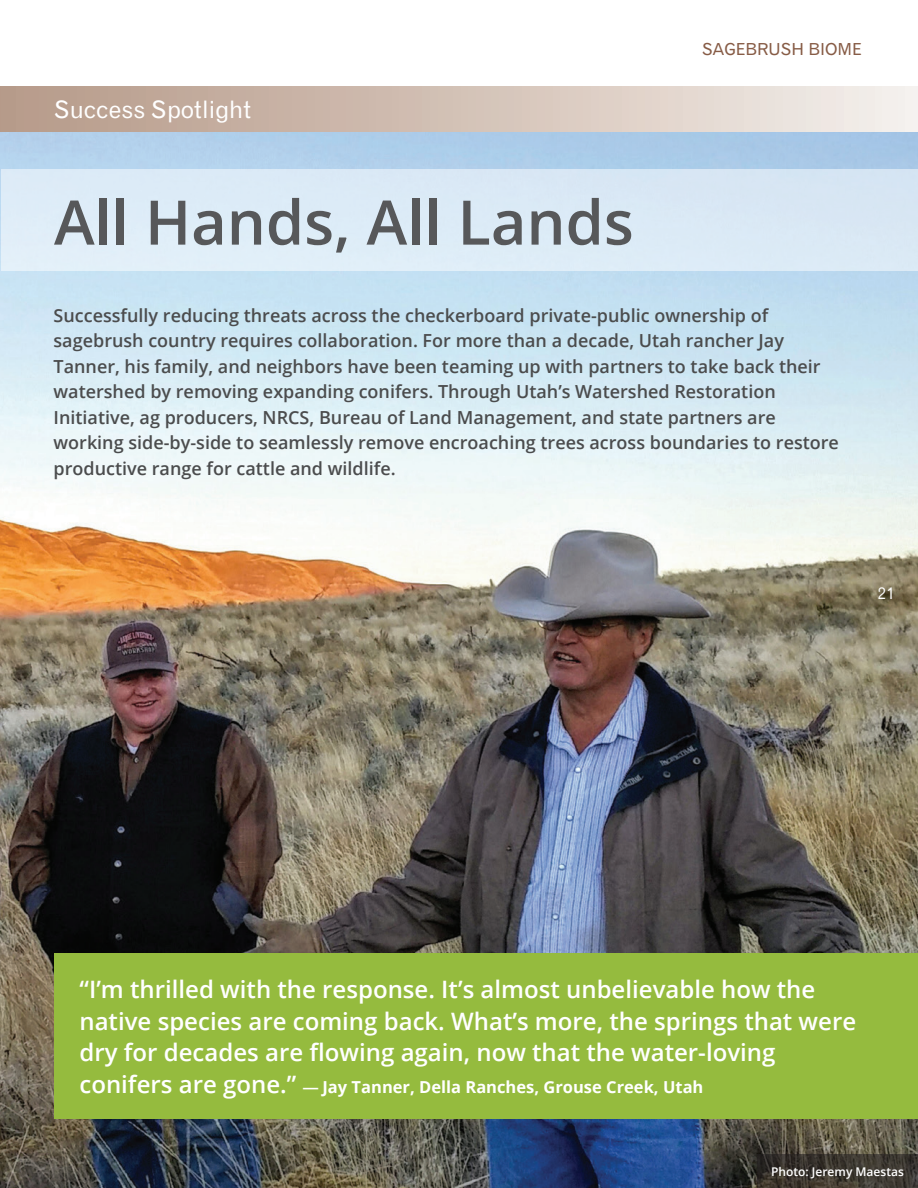
<style>
.page{position:relative;width:918px;height:1188px;background:#fff}
.page>*{position:absolute;margin:0;border:0;box-sizing:border-box;transform-origin:0 0}
.t1{font:600 61.5px "Open Sans";color:#57585a}
.t2{font:600 24px/31.5px "Open Sans";color:#fff}
.t3{font:24px "Gothic 720 BT Roman B";color:#fff}
.t4{font:600 18px/25.5px "Open Sans";color:#4b4c4d}
.t5{font:700 16.5px "Open Sans";color:#fff}
.t6{font:16.5px "Gothic 720 BT Roman B";color:#875c46}
.t7{font:16.5px "Gothic 720 BT Roman B";color:#fff}
.t8{font:600 12px "Open Sans";color:#fff}
.s1{font-weight:600;font-size:24px}
.s2{font-weight:600}
</style>
<div class="page">
<img style="left:0;top:132px;width:918px;height:1056px">
<div style="left:0;top:86px;width:918px;height:46px;background:linear-gradient(to right,#b59886,#f4efeb)"></div>
<svg style="left:758px;top:1154px;width:160px;height:34px"></svg>
<div style="left:2px;top:170px;width:916px;height:101px;background:#dcebf7"></div>
<div style="left:54px;top:953px;width:864px;height:166px;background:#95bb3e"></div>
<h2 class="t3" style="left:54px;top:94px;width:199px">Success Spotlight</h2>
<h1 class="t1" style="left:54px;top:180px;width:581px">All Hands, All Lands</h1>
<p class="t6" style="left:702px;top:39px;width:161px">SAGEBRUSH BIOME</p>
<p class="t4" style="left:54px;top:302px;width:787px">Successfully reducing threats across the checkerboard private-public ownership of sagebrush country requires collaboration. For more than a decade, Utah rancher Jay Tanner, his family, and neighbors have been teaming up with partners to take back their watershed by removing expanding conifers. Through Utah’s Watershed Restoration Initiative, ag producers, NRCS, Bureau of Land Management, and state partners are working side-by-side to seamlessly remove encroaching trees across boundaries to restore productive range for cattle and wildlife.</p>
<p class="t7" style="left:878px;top:583px;width:18px">21</p>
<h2 class="t2" style="left:80px;top:973px;width:778px">“I’m thrilled with the response. It’s almost unbelievable how the native species are coming back. What’s more, the springs that were dry for decades are flowing again, now that the water-loving</h2>
<p class="t5" style="left:80px;top:1075px;width:625px"><span class="s1">conifers are gone.”</span> <span class="s2">—</span> Jay Tanner, Della Ranches, Grouse Creek, Utah</p>
<p class="t8" style="left:771px;top:1163px;width:134px">Photo: Jeremy Maestas</p>
</div>
